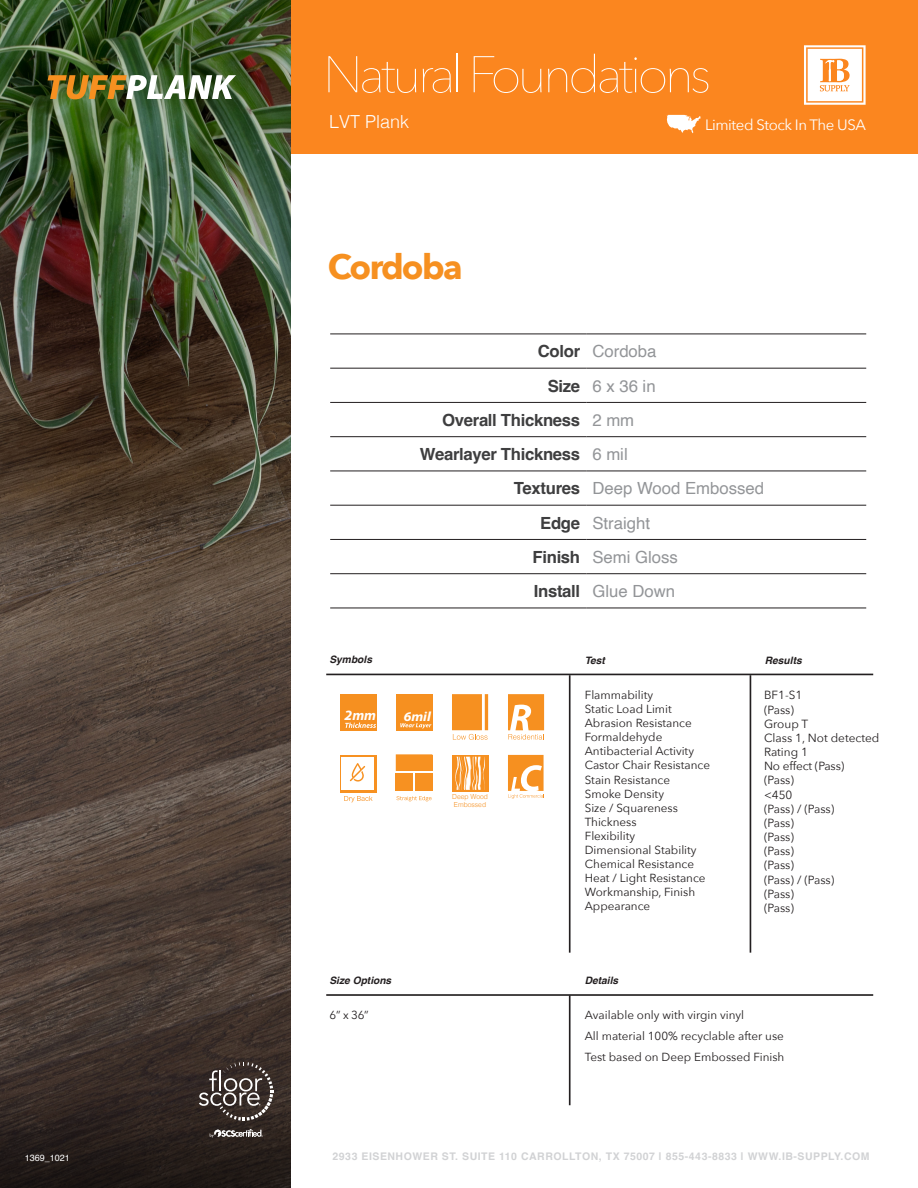
<style>
.page{position:relative;width:918px;height:1188px;background:#fff}
.page>*{position:absolute;margin:0;border:0;box-sizing:border-box;transform-origin:0 0}
.t1{font:200 51px "Avenir Next";letter-spacing:-.075em;color:#fff}
.t2{font:700 34.5px "Avenir Next";letter-spacing:-.05em;color:#f69020}
.t3{font:300 18px "Helvetica";color:#fff}
.t4{font:700 16.8px "Helvetica";letter-spacing:-.02em;color:#3e3e3f}
.t5{font:16.8px "Helvetica";color:#939598}
.Color_Text{font:15px "Avenir Next";letter-spacing:-.03em;color:#fff}
.t6{font:italic 700 14.25px "Myriad Pro";color:#fff}
.t7{font:italic 700 13.35px "Myriad Pro";color:#fff;scale:1.07 1}
.t8{font:11.85px/14.1px "Avenir Next";color:#231f20}
.t9{font:11.7px/14.1px "Avenir Next";color:#231f20}
.t10{font:700 10.5px "Helvetica";letter-spacing:.05em;color:#d1d2d4}
.t11{font:italic 700 10.2px "Helvetica";color:#231f20}
.t12{font:9px "Helvetica";color:#fff}
.t13{font:300 6.9px/8.4px "Helvetica";color:#f69020}
</style>
<div class="page">
<img style="left:0;top:0;width:291px;height:1090px">
<div style="left:291px;top:0;width:627px;height:154px;background:#fb861f"></div>
<div style="left:0;top:1090px;width:291px;height:98px;background:linear-gradient(to bottom,#362a26,#1b1513)"></div>
<hr style="left:330px;top:334px;width:256px;height:1px;background:#231f20">
<hr style="left:586px;top:334px;width:280px;height:1px;background:#231f20">
<hr style="left:330px;top:368px;width:256px;height:1px;background:#231f20">
<hr style="left:586px;top:368px;width:280px;height:1px;background:#231f20">
<hr style="left:330px;top:402px;width:256px;height:1px;background:#231f20">
<hr style="left:586px;top:402px;width:280px;height:1px;background:#231f20">
<hr style="left:330px;top:436px;width:256px;height:1px;background:#231f20">
<hr style="left:586px;top:436px;width:280px;height:1px;background:#231f20">
<hr style="left:330px;top:471px;width:256px;height:1px;background:#231f20">
<hr style="left:586px;top:471px;width:280px;height:1px;background:#231f20">
<hr style="left:330px;top:505px;width:256px;height:1px;background:#231f20">
<hr style="left:586px;top:505px;width:280px;height:1px;background:#231f20">
<hr style="left:330px;top:539px;width:256px;height:1px;background:#231f20">
<hr style="left:586px;top:539px;width:280px;height:1px;background:#231f20">
<hr style="left:330px;top:573px;width:256px;height:1px;background:#231f20">
<hr style="left:586px;top:573px;width:280px;height:1px;background:#231f20">
<hr style="left:330px;top:608px;width:256px;height:1px;background:#231f20">
<hr style="left:586px;top:608px;width:280px;height:1px;background:#231f20">
<svg style="left:804px;top:45px;width:62px;height:60px;background:#fde2ca"></svg>
<hr style="left:326px;top:674px;width:547px;height:1px;background:#231f20">
<img style="left:48px;top:75px;width:188px;height:24px">
<hr style="left:569px;top:675px;width:2px;height:278px;background:#231f20">
<hr style="left:750px;top:675px;width:1px;height:278px;background:#231f20">
<hr style="left:326px;top:994px;width:547px;height:2px;background:#231f20">
<hr style="left:569px;top:995px;width:2px;height:110px;background:#231f20">
<svg style="left:508px;top:755px;width:36px;height:44px"></svg>
<svg style="left:508px;top:694px;width:36px;height:46px"></svg>
<div style="left:452px;top:755px;width:36px;height:36px;background:#f69020"></div>
<svg style="left:455px;top:757px;width:30px;height:33px"></svg>
<svg style="left:452px;top:694px;width:36px;height:46px"></svg>
<div style="left:396px;top:694px;width:36px;height:36px;background:#f69020"></div>
<svg style="left:400px;top:723px;width:31px;height:6px"></svg>
<svg style="left:396px;top:754px;width:36px;height:47px"></svg>
<div style="left:340px;top:694px;width:36px;height:36px;background:#f69020"></div>
<svg style="left:345px;top:723px;width:31px;height:5px"></svg>
<svg style="left:340px;top:755px;width:37px;height:37px"></svg>
<div style="left:342px;top:758px;width:10px;height:32px;background:#fff"></div>
<div style="left:364px;top:758px;width:10px;height:32px;background:#fff"></div>
<div style="left:353px;top:758px;width:10px;height:32px;background:#fff"></div>
<svg style="left:350px;top:763px;width:15px;height:19px"></svg>
<svg style="left:344px;top:796px;width:29px;height:6px"></svg>
<svg style="left:199px;top:1062px;width:74px;height:59px;background:#564d49"></svg>
<svg style="left:210px;top:1129px;width:53px;height:9px"></svg>
<svg style="left:667px;top:115px;width:34px;height:18px"></svg>
<p class="t12" style="left:25px;top:1151px;width:47px">1369_1021</p>
<p class="t1" style="left:323px;top:31px;width:390px">Natural Foundations</p>
<p class="t3" style="left:329px;top:106px;width:82px">LVT Plank</p>
<p class="t2" style="left:328px;top:238px;width:136px">Cordoba</p>
<p class="Color_Text" style="left:705px;top:112px;width:162px">Limited Stock In The USA</p>
<p class="t4" style="left:538px;top:341px;width:44px">Color</p>
<p class="t5" style="left:592px;top:338px;width:66px">Cordoba</p>
<p class="t4" style="left:548px;top:375px;width:34px">Size</p>
<p class="t5" style="left:592px;top:373px;width:65px">6 x 36 in</p>
<p class="t4" style="left:442px;top:410px;width:139px">Overall Thickness</p>
<p class="t5" style="left:592px;top:407px;width:43px">2 mm</p>
<p class="t4" style="left:420px;top:444px;width:162px">Wearlayer Thickness</p>
<p class="t5" style="left:592px;top:441px;width:37px">6 mil</p>
<p class="t4" style="left:514px;top:478px;width:68px">Textures</p>
<p class="t5" style="left:592px;top:475px;width:173px">Deep Wood Embossed</p>
<p class="t4" style="left:540px;top:512px;width:41px">Edge</p>
<p class="t5" style="left:592px;top:510px;width:59px">Straight</p>
<p class="t4" style="left:533px;top:547px;width:49px">Finish</p>
<p class="t5" style="left:592px;top:544px;width:87px">Semi Gloss</p>
<p class="t4" style="left:534px;top:581px;width:48px">Install</p>
<p class="t5" style="left:592px;top:578px;width:84px">Glue Down</p>
<p class="t11" style="left:330px;top:651px;width:44px">Symbols</p>
<p class="t11" style="left:585px;top:652px;width:22px">Test</p>
<p class="t11" style="left:765px;top:652px;width:38px">Results</p>
<p class="t9" style="left:585px;top:688px;width:70px">Flammability</p>
<p class="t9" style="left:585px;top:702px;width:109px">Static Load Limit<br>Abrasion Resistance</p>
<p class="t9" style="left:585px;top:730px;width:79px">Formaldehyde</p>
<p class="t9" style="left:585px;top:744px;width:111px">Antibacterial Activity</p>
<p class="t9" style="left:585px;top:758px;width:127px">Castor Chair Resistance</p>
<p class="t9" style="left:585px;top:772px;width:87px">Stain Resistance</p>
<p class="t9" style="left:585px;top:786px;width:81px">Smoke Density</p>
<p class="t9" style="left:585px;top:800px;width:95px">Size / Squareness</p>
<p class="t9" style="left:585px;top:814px;width:53px">Thickness</p>
<p class="t9" style="left:585px;top:828px;width:52px">Flexibility</p>
<p class="t9" style="left:585px;top:842px;width:113px">Dimensional Stability</p>
<p class="t9" style="left:585px;top:856px;width:111px">Chemical Resistance</p>
<p class="t9" style="left:585px;top:870px;width:122px">Heat / Light Resistance</p>
<p class="t9" style="left:585px;top:884px;width:112px">Workmanship, Finish</p>
<p class="t9" style="left:585px;top:898px;width:67px">Appearance</p>
<p class="t8" style="left:764px;top:688px;width:40px">BF1-S1</p>
<p class="t8" style="left:764px;top:702px;width:32px">(Pass)</p>
<p class="t8" style="left:764px;top:716px;width:46px">Group T</p>
<p class="t8" style="left:764px;top:730px;width:117px">Class 1, Not detected</p>
<p class="t8" style="left:764px;top:744px;width:45px">Rating 1</p>
<p class="t8" style="left:764px;top:759px;width:82px">No effect (Pass)</p>
<p class="t8" style="left:764px;top:773px;width:32px">(Pass)</p>
<p class="t8" style="left:764px;top:787px;width:30px">&lt;450</p>
<p class="t8" style="left:764px;top:801px;width:72px">(Pass) / (Pass)</p>
<p class="t8" style="left:764px;top:815px;width:32px">(Pass)</p>
<p class="t8" style="left:764px;top:829px;width:32px">(Pass)</p>
<p class="t8" style="left:764px;top:844px;width:32px">(Pass)</p>
<p class="t8" style="left:764px;top:858px;width:32px">(Pass)</p>
<p class="t8" style="left:764px;top:872px;width:72px">(Pass) / (Pass)</p>
<p class="t8" style="left:764px;top:886px;width:32px">(Pass) (Pass)</p>
<p class="t6" style="left:345px;top:706px;width:33px">2mm</p>
<p class="t7" style="left:404px;top:708px;width:27px">6mil</p>
<p class="t13" style="left:452px;top:792px;width:37px">Deep Wood<br>Embossed</p>
<p class="t11" style="left:330px;top:972px;width:63px">Size Options</p>
<p class="t11" style="left:585px;top:972px;width:35px">Details</p>
<p class="t9" style="left:585px;top:1008px;width:161px">Available only with virgin vinyl</p>
<p class="t9" style="left:585px;top:1028px;width:201px">All material 100% recyclable after use</p>
<p class="t9" style="left:585px;top:1049px;width:201px">Test based on Deep Embossed Finish</p>
<p class="t9" style="left:330px;top:1008px;width:41px">6” x 36”</p>
<p class="t10" style="left:333px;top:1150px;width:539px">2933 EISENHOWER ST. SUITE 110 CARROLLTON, TX 75007 | 855-443-8833 | WWW.IB-SUPPLY.COM</p>
</div>
